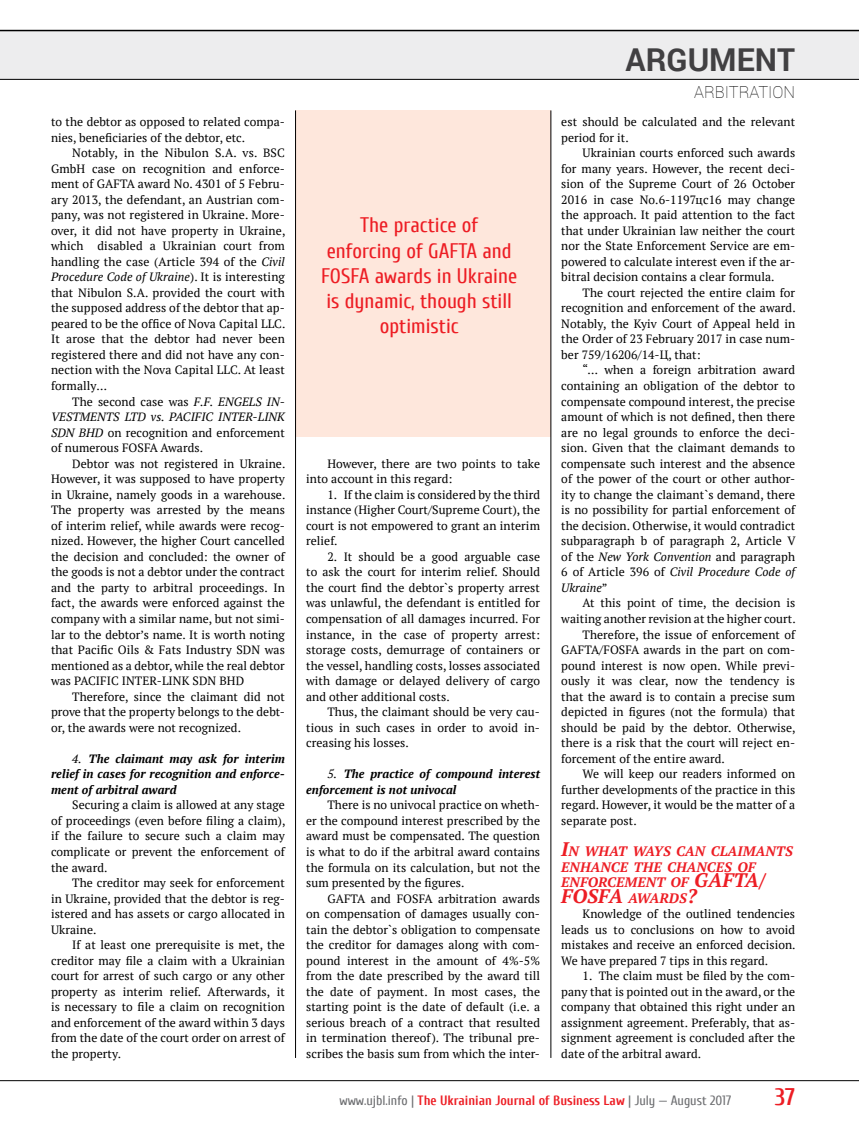
<style>
.page{position:relative;width:859px;height:1132px;background:#fff}
.page>*{position:absolute;margin:0;border:0;box-sizing:border-box;transform-origin:0 0}
.t1{font:700 31.5px "Roboto";color:#414042}
.t2{font:700 24px "Cuprum";color:#ed1d24}
.t3{font:21px/25.2px "Cuprum";color:#ed1d24;text-align:center}
.t4{font:italic 700 19.5px "PT Serif";color:#ed1d24}
.t5{font:100 16.5px "Roboto";color:#000}
.t6{font:italic 700 13.65px/15.5px "PT Serif";letter-spacing:.005em;color:#ed1d24}
.t7{font:700 13.5px "Cuprum";color:#ed1d24}
.Обычный{font:12px/15.5px "PT Serif";letter-spacing:.005em;color:#000;text-align:justify}
.Абзац_списка{font:12px/15.5px "PT Serif";letter-spacing:.005em;color:#000;text-align:justify}
.Абзац_списка-2{font:italic 700 12px/15.5px "PT Serif";letter-spacing:.005em;color:#000;text-align:justify}
.s1{font-style:italic}
.s2{font-weight:400}
.s3{font-size:19.5px}
.s4{font-weight:400;color:#6d6e71}
</style>
<div class="page">
<div style="left:0;top:31px;width:859px;height:48px;background:#ededee"></div>
<hr style="left:0;top:30px;width:859px;height:1px;background:#000">
<hr style="left:0;top:79px;width:859px;height:1px;background:#000">
<hr style="left:0;top:1079px;width:859px;height:1px;background:#000">
<div style="left:296px;top:110px;width:255px;height:326px;background:#fee7dc"></div>
<hr style="left:551px;top:110px;width:1px;height:947px;background:#000">
<hr style="left:295px;top:110px;width:1px;height:947px;background:#000">
<p class="Обычный" style="left:51px;top:114px;width:235px">to the debtor as opposed to related compa&shy;nies, beneficiaries of the debtor, etc.</p>
<p class="Обычный" style="left:51px;top:145px;width:236px;text-indent:21px">Notably, in the Nibulon S.A. vs. BSC GmbH case on recognition and enforce&shy;ment of GAFTA award No. 4301 of 5 Febru&shy;ary 2013, the defendant, an Austrian com&shy;pany, was not registered in Ukraine. More&shy;over, it did not have property in Ukraine, which disabled a Ukrainian court from handling the case (Article 394 of the <span class="s1">Civil Procedure Code of Ukraine</span>). It is interesting that Nibulon S.A. provided the court with the supposed address of the debtor that ap&shy;peared to be the office of Nova Capital LLC.<br>It arose that the debtor had never been registered there and did not have any con&shy;nection with the Nova Capital LLC. At least formally…</p>
<p class="Обычный" style="left:51px;top:393px;width:235px;text-indent:21px">The second case was <span class="s1">F.F. ENGELS IN-VESTMENTS LTD vs. PACIFIC INTER-LINK SDN BHD</span> on recognition and enforcement of numerous FOSFA Awards.</p>
<p class="Обычный" style="left:51px;top:455px;width:236px;text-indent:21px">Debtor was not registered in Ukraine.<br>However, it was supposed to have property in Ukraine, namely goods in a warehouse.<br>The property was arrested by the means of interim relief, while awards were recog&shy;nized. However, the higher Court cancelled the decision and concluded: the owner of the goods is not a debtor under the contract and the party to arbitral proceedings. In fact, the awards were enforced against the company with a similar name, but not simi&shy;lar to the debtor’s name. It is worth noting that Pacific Oils &amp; Fats Industry SDN was mentioned as a debtor, while the real debtor was PACIFIC INTER-LINK SDN BHD</p>
<p class="Обычный" style="left:51px;top:688px;width:235px;text-indent:21px">Therefore, since the claimant did not prove that the property belongs to the debt&shy;or, the awards were not recognized.</p>
<p class="Абзац_списка-2" style="left:51px;top:750px;width:235px;text-indent:21px"><span class="s2">4.</span> The claimant may ask for interim relief in cases for recognition and enforce&shy;ment of arbitral award</p>
<p class="Обычный" style="left:51px;top:797px;width:236px;text-indent:21px">Securing a claim is allowed at any stage of proceedings (even before filing a claim), if the failure to secure such a claim may complicate or prevent the enforcement of the award.</p>
<p class="Обычный" style="left:51px;top:874px;width:235px;text-indent:21px">The creditor may seek for enforcement in Ukraine, provided that the debtor is reg&shy;istered and has assets or cargo allocated in Ukraine.</p>
<p class="Обычный" style="left:51px;top:936px;width:235px;text-indent:21px">If at least one prerequisite is met, the creditor may file a claim with a Ukrainian court for arrest of such cargo or any other property as interim relief. Afterwards, it is necessary to file a claim on recognition and enforcement of the award within 3 days from the date of the court order on arrest of the property.</p>
<p class="t1" style="left:626px;top:38px;width:171px">ARGUMENT</p>
<p class="t3" style="left:321px;top:213px;width:198px">The practice of enforcing of GAFTA and<br>FOSFA awards in Ukraine is dynamic, though still optimistic</p>
<p class="Обычный" style="left:306px;top:455px;width:235px;text-indent:21px">However, there are two points to take into account in this regard:</p>
<p class="Абзац_списка" style="left:306px;top:486px;width:235px;text-indent:21px">1. If the claim is considered by the third instance (Higher Court/Supreme Court), the court is not empowered to grant an interim relief.</p>
<p class="Абзац_списка" style="left:306px;top:548px;width:235px;text-indent:21px">2. It should be a good arguable case to ask the court for interim relief. Should the court find the debtor`s property arrest was unlawful, the defendant is entitled for compensation of all damages incurred. For instance, in the case of property arrest: storage costs, demurrage of containers or the vessel, handling costs, losses associated with damage or delayed delivery of cargo and other additional costs.</p>
<p class="Обычный" style="left:306px;top:703px;width:235px;text-indent:21px">Thus, the claimant should be very cau&shy;tious in such cases in order to avoid in&shy;creasing his losses.</p>
<p class="Абзац_списка-2" style="left:306px;top:766px;width:235px;text-indent:21px"><span class="s2">5.</span> The practice of compound interest enforcement is not univocal</p>
<p class="Обычный" style="left:306px;top:797px;width:235px;text-indent:21px">There is no univocal practice on wheth&shy;er the compound interest prescribed by the award must be compensated. The question is what to do if the arbitral award contains the formula on its calculation, but not the sum presented by the figures.</p>
<p class="Обычный" style="left:306px;top:890px;width:235px;text-indent:21px">GAFTA and FOSFA arbitration awards on compensation of damages usually con&shy;tain the debtor`s obligation to compensate the creditor for damages along with com&shy;pound interest in the amount of 4%-5% from the date prescribed by the award till the date of payment. In most cases, the starting point is the date of default (i.e. a serious breach of a contract that resulted in termination thereof). The tribunal pre&shy;scribes the basis sum from which the inter-</p>
<p class="t5" style="left:694px;top:81px;width:102px">ARBITRATION</p>
<p class="Обычный" style="left:561px;top:114px;width:235px">est should be calculated and the relevant period for it.</p>
<p class="Обычный" style="left:561px;top:145px;width:235px;text-indent:21px">Ukrainian courts enforced such awards for many years. However, the recent deci&shy;sion of the Supreme Court of 26 October 2016 in case No.6-1197цс16 may change the approach. It paid attention to the fact that under Ukrainian law neither the court nor the State Enforcement Service are em&shy;powered to calculate interest even if the ar&shy;bitral decision contains a clear formula.</p>
<p class="Обычный" style="left:561px;top:284px;width:236px;text-indent:21px">The court rejected the entire claim for recognition and enforcement of the award.<br>Notably, the Kyiv Court of Appeal held in the Order of 23 February 2017 in case num&shy;ber 759/16206/14-Ц, that:</p>
<p class="Обычный" style="left:561px;top:362px;width:236px;text-indent:21px">“… when a foreign arbitration award containing an obligation of the debtor to compensate compound interest, the precise amount of which is not defined, then there are no legal grounds to enforce the deci&shy;sion. Given that the claimant demands to compensate such interest and the absence of the power of the court or other author&shy;ity to change the claimant`s demand, there is no possibility for partial enforcement of the decision. Otherwise, it would contradict subparagraph b of paragraph 2, Article V of the <span class="s1">New York Convention</span> and paragraph 6 of Article 396 of <span class="s1">Civil Procedure Code of Ukraine</span>”</p>
<p class="Обычный" style="left:561px;top:595px;width:236px;text-align:right">At this point of time, the decision is waiting another revision at the higher court.</p>
<p class="Обычный" style="left:561px;top:626px;width:236px;text-indent:21px">Therefore, the issue of enforcement of GAFTA/FOSFA awards in the part on com&shy;pound interest is now open. While previ&shy;ously it was clear, now the tendency is that the award is to contain a precise sum depicted in figures (not the formula) that should be paid by the debtor. Otherwise, there is a risk that the court will reject en&shy;forcement of the entire award.</p>
<p class="Обычный" style="left:561px;top:766px;width:235px;text-indent:21px">We will keep our readers informed on further developments of the practice in this regard. However, it would be the matter of a separate post.</p>
<p class="t6" style="left:561px;top:843px;width:233px"><span class="s3">I</span>N WHAT WAYS CAN CLAIMANTS<br>ENHANCE THE CHANCES OF<br>ENFORCEMENT OF <span class="s3">GAF TA/</span></p>
<p class="t4" style="left:561px;top:882px;width:14px">FOSFA</p>
<p class="t6" style="left:628px;top:889px;width:70px">AWARDS<span class="s3">?</span></p>
<p class="Обычный" style="left:561px;top:905px;width:236px;text-indent:21px">Knowledge of the outlined tendencies leads us to conclusions on how to avoid mistakes and receive an enforced decision.<br>We have prepared 7 tips in this regard.</p>
<p class="Абзац_списка" style="left:561px;top:967px;width:235px;text-indent:21px">1. The claim must be filed by the com&shy;pany that is pointed out in the award, or the company that obtained this right under an assignment agreement. Preferably, that as&shy;signment agreement is concluded after the date of the arbitral award.</p>
<p class="t7" style="left:339px;top:1092px;width:393px"><span class="s4">www.ujbl.info |</span> The Ukrainian Journal of Business Law <span class="s4">| July — August 2017</span></p>
<p class="t2" style="left:775px;top:1082px;width:22px">37</p>
</div>
